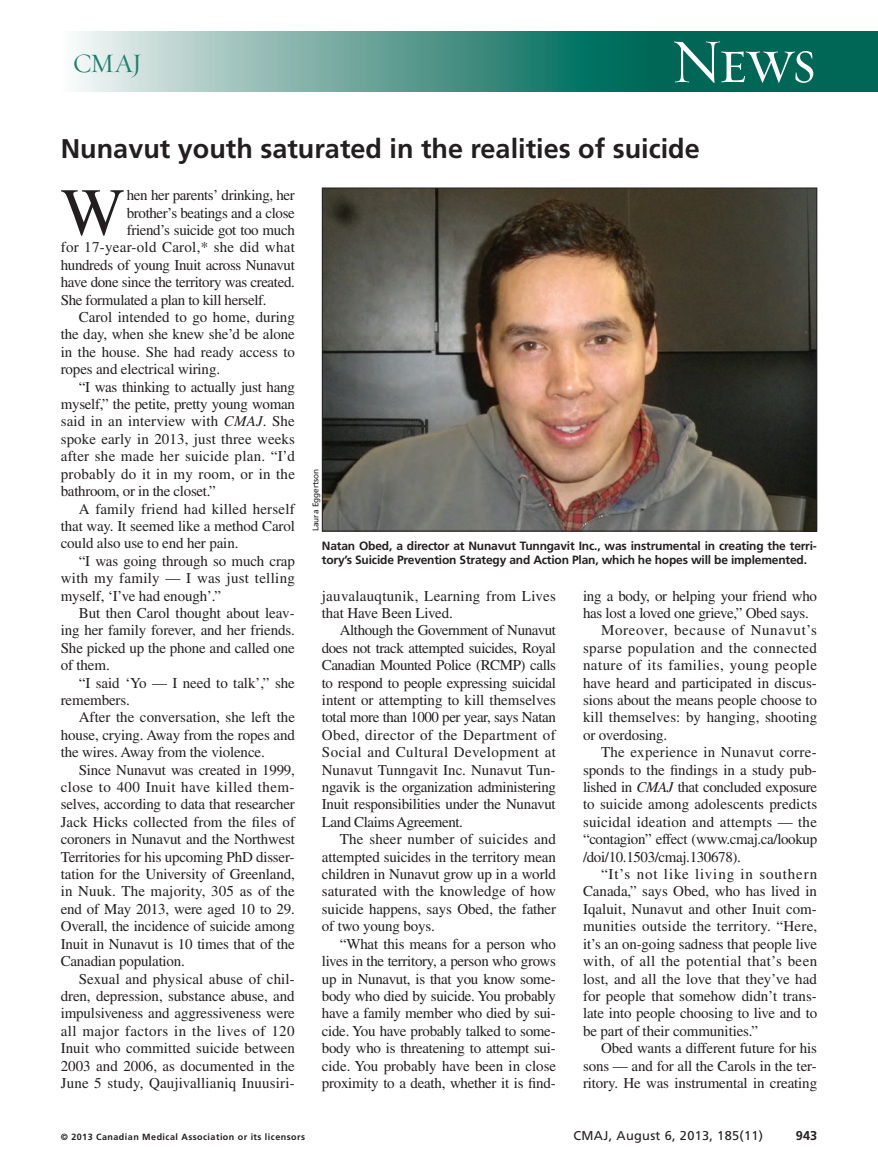
<style>
.page{position:relative;width:878px;height:1175px;background:#fff}
.page>*{position:absolute;margin:0;border:0;box-sizing:border-box;transform-origin:0 0}
.t1{font:67.5px "Times LT Std";color:#231f20}
.t2{font:63px "Requiem Display HTF Small Caps";color:#fff}
.t3{font:700 27px "Frutiger LT Std";color:#231f20}
.t4{font:27px "Requiem Display HTF Roman";color:#1d7e6f}
.t5{font:15px/17.4px "Times LT Std";letter-spacing:-.01em;color:#231f20;text-align:justify}
.t6{font:15px "Times LT Std";letter-spacing:.015em;color:#231f20}
.t7{font:15px/17.4px "Times LT Std";letter-spacing:.02em;color:#231f20}
.t8{font:15px "Times LT Std";letter-spacing:.01em;color:#231f20}
.t9{font:15px "Times LT Std";letter-spacing:.025em;color:#231f20}
.t10{font:15px "Times LT Std";letter-spacing:.03em;color:#231f20}
.t11{font:15px "Times LT Std";letter-spacing:.055em;color:#231f20}
.t12{font:15px "Times LT Std";letter-spacing:.04em;color:#231f20}
.t13{font:12.75px "Frutiger LT Std";letter-spacing:.025em;color:#231f20}
.t14{font:700 12.75px "Frutiger LT Std";color:#231f20}
.t15{font:700 12px/14.2px "Frutiger LT Std";letter-spacing:-.015em;color:#231f20}
.t16{font:700 9px "Frutiger LT Std";letter-spacing:.05em;color:#231f20}
.t17{font:8.25px "Frutiger LT Std";color:#231f20}
.s1{font-style:italic}
</style>
<div class="page">
<div style="left:618px;top:32px;width:260px;height:60px;background:#006756"></div>
<div style="left:61px;top:32px;width:586px;height:60px;background:linear-gradient(to right,#f5f3f2,#006150)"></div>
<img style="left:324px;top:190px;width:491px;height:339px">
<h3 class="t4" style="left:73px;top:47px;width:71px">CMAJ</h3>
<h2 class="t2" style="left:670px;top:23px;width:147px">News</h2>
<h3 class="t3" style="left:61px;top:138px;width:640px">Nunavut youth saturated in the realities of suicide</h3>
<h1 class="t1" style="left:61px;top:189px;width:65px">W</h1>
<p class="t5" style="left:127px;top:188px;width:170px">hen her parents’ drinking, her</p>
<p class="t5" style="left:127px;top:205px;width:169px">brother’s beatings and a close</p>
<p class="t5" style="left:127px;top:223px;width:169px">friend’s suicide got too much</p>
<p class="t6" style="left:61px;top:242px;width:235px">for 17-year-old Carol,* she did what</p>
<p class="t5" style="left:61px;top:258px;width:236px">hundreds of young Inuit across Nunavut</p>
<p class="t5" style="left:61px;top:275px;width:235px">have done since the territory was created.</p>
<p class="t5" style="left:61px;top:292px;width:207px">She formulated a plan to kill herself.</p>
<p class="t5" style="left:79px;top:310px;width:218px">Carol intended to go home, during</p>
<p class="t5" style="left:61px;top:327px;width:235px">the day, when she knew she’d be alone</p>
<p class="t5" style="left:61px;top:345px;width:236px">in the house. She had ready access to</p>
<p class="t5" style="left:61px;top:362px;width:161px">ropes and electrical wiring.</p>
<p class="t5" style="left:79px;top:379px;width:217px">“I was thinking to actually just hang</p>
<p class="t5" style="left:61px;top:397px;width:236px">myself,” the petite, pretty young woman</p>
<p class="t8" style="left:61px;top:416px;width:236px">said in an interview with <span class="s1">CMAJ</span>. She</p>
<p class="t5" style="left:61px;top:432px;width:236px">spoke early in 2013, just three weeks</p>
<p class="t6" style="left:61px;top:451px;width:236px">after she made her suicide plan. “I’d</p>
<p class="t6" style="left:61px;top:468px;width:236px">probably do it in my room, or in the</p>
<p class="t5" style="left:61px;top:484px;width:156px">bathroom, or in the closet.”</p>
<p class="t6" style="left:79px;top:503px;width:217px">A family friend had killed herself</p>
<p class="t5" style="left:61px;top:519px;width:235px">that way. It seemed like a method Carol</p>
<p class="t5" style="left:61px;top:536px;width:179px">could also use to end her pain.</p>
<p class="t5" style="left:79px;top:553px;width:218px">“I was going through so much crap</p>
<p class="t7" style="left:61px;top:571px;width:236px">with my family — I was just telling</p>
<p class="t5" style="left:61px;top:588px;width:162px">myself, ‘I’ve had enough’.”</p>
<p class="t5" style="left:79px;top:606px;width:217px">But then Carol thought about leav-</p>
<p class="t5" style="left:61px;top:623px;width:235px">ing her family forever, and her friends.</p>
<p class="t5" style="left:61px;top:640px;width:235px">She picked up the phone and called one</p>
<p class="t5" style="left:61px;top:658px;width:50px">of them.</p>
<p class="t5" style="left:79px;top:675px;width:217px">“I said ‘Yo — I need to talk’,” she</p>
<p class="t5" style="left:61px;top:693px;width:71px">remembers.</p>
<p class="t5" style="left:79px;top:710px;width:218px">After the conversation, she left the</p>
<p class="t5" style="left:61px;top:727px;width:235px">house, crying. Away from the ropes and</p>
<p class="t5" style="left:61px;top:745px;width:205px">the wires. Away from the violence.</p>
<p class="t5" style="left:79px;top:762px;width:218px">Since Nunavut was created in 1999,</p>
<p class="t9" style="left:61px;top:781px;width:235px">close to 400 Inuit have killed them-</p>
<p class="t5" style="left:61px;top:797px;width:235px">selves, according to data that researcher</p>
<p class="t5" style="left:61px;top:814px;width:236px">Jack Hicks collected from the files of</p>
<p class="t5" style="left:61px;top:832px;width:236px">coroners in Nunavut and the Northwest</p>
<p class="t5" style="left:61px;top:849px;width:235px">Territories for his upcoming PhD disser-</p>
<p class="t5" style="left:61px;top:867px;width:235px">tation for the University of Greenland,</p>
<p class="t8" style="left:61px;top:886px;width:236px">in Nuuk. The majority, 305 as of the</p>
<p class="t5" style="left:61px;top:901px;width:235px">end of May 2013, were aged 10 to 29.</p>
<p class="t5" style="left:61px;top:919px;width:236px">Overall, the incidence of suicide among</p>
<p class="t5" style="left:61px;top:936px;width:235px">Inuit in Nunavut is 10 times that of the</p>
<p class="t5" style="left:61px;top:954px;width:126px">Canadian population.</p>
<p class="t5" style="left:79px;top:971px;width:217px">Sexual and physical abuse of chil-</p>
<p class="t5" style="left:61px;top:988px;width:235px">dren, depression, substance abuse, and</p>
<p class="t5" style="left:61px;top:1006px;width:236px">impulsiveness and aggressiveness were</p>
<p class="t10" style="left:61px;top:1025px;width:235px">all major factors in the lives of 120</p>
<p class="t5" style="left:61px;top:1041px;width:236px">Inuit who committed suicide between</p>
<p class="t5" style="left:61px;top:1058px;width:236px">2003 and 2006, as documented in the</p>
<p class="t8" style="left:61px;top:1077px;width:235px">June 5 study, Qaujivallianiq Inuusiri-</p>
<p class="t17" style="left:312px;top:531px;width:64px;rotate:-90deg">Laura Eggertson</p>
<p class="t15" style="left:322px;top:539px;width:496px">Natan Obed, a director at Nunavut Tunngavit Inc., was instrumental in creating the terri&shy;tory’s Suicide Prevention Strategy and Action Plan, which he hopes will be implemented.</p>
<p class="t7" style="left:322px;top:588px;width:235px">jauvalauqtunik, Learning from Lives that Have Been Lived.</p>
<p class="t5" style="left:322px;top:623px;width:236px;text-indent:18px">Although the Government of Nunavut does not track attempted suicides, Royal Canadian Mounted Police (RCMP) calls to respond to people expressing suicidal intent or attempting to kill themselves total more than 1000 per year, says Natan Obed, director of the Department of Social and Cultural Development at Nunavut Tunngavit Inc. Nunavut Tun&shy;ngavik is the organization administering Inuit responsibilities under the Nunavut Land Claims Agreement.</p>
<p class="t5" style="left:322px;top:832px;width:236px;text-indent:18px">The sheer number of suicides and attempted suicides in the territory mean children in Nunavut grow up in a world saturated with the knowledge of how suicide happens, says Obed, the father of two young boys.</p>
<p class="t5" style="left:322px;top:936px;width:236px;text-indent:18px">“What this means for a person who lives in the territory, a person who grows up in Nunavut, is that you know some&shy;body who died by suicide. You probably have a family member who died by sui&shy;cide. You have probably talked to some&shy;body who is threatening to attempt sui&shy;cide. You probably have been in close proximity to a death, whether it is find-</p>
<p class="t5" style="left:583px;top:588px;width:235px">ing a body, or helping your friend who</p>
<p class="t5" style="left:583px;top:606px;width:227px">has lost a loved one grieve,” Obed says.</p>
<p class="t12" style="left:601px;top:625px;width:217px">Moreover, because of Nunavut’s</p>
<p class="t7" style="left:583px;top:640px;width:235px">sparse population and the connected</p>
<p class="t10" style="left:583px;top:660px;width:235px">nature of its families, young people</p>
<p class="t5" style="left:583px;top:675px;width:235px">have heard and participated in discus-</p>
<p class="t5" style="left:583px;top:693px;width:235px">sions about the means people choose to</p>
<p class="t5" style="left:583px;top:710px;width:236px">kill themselves: by hanging, shooting</p>
<p class="t5" style="left:583px;top:727px;width:86px">or overdosing.</p>
<p class="t7" style="left:601px;top:745px;width:217px">The experience in Nunavut corre-</p>
<p class="t5" style="left:583px;top:762px;width:235px">sponds to the findings in a study pub-</p>
<p class="t5" style="left:583px;top:780px;width:236px">lished in <span class="s1">CMAJ</span> that concluded exposure</p>
<p class="t5" style="left:583px;top:797px;width:236px">to suicide among adolescents predicts</p>
<p class="t6" style="left:583px;top:816px;width:235px">suicidal ideation and attempts — the</p>
<p class="t5" style="left:583px;top:832px;width:236px">“contagion” effect (www.cmaj.ca /lookup</p>
<p class="t5" style="left:583px;top:849px;width:159px">/doi/10.1503/cmaj.130678).</p>
<p class="t11" style="left:601px;top:868px;width:217px">“It’s not like living in southern</p>
<p class="t5" style="left:583px;top:884px;width:235px">Canada,” says Obed, who has lived in</p>
<p class="t5" style="left:583px;top:901px;width:235px">Iqaluit, Nunavut and other Inuit com-</p>
<p class="t6" style="left:583px;top:921px;width:236px">munities outside the territory. “Here,</p>
<p class="t5" style="left:583px;top:936px;width:236px">it’s an on-going sadness that people live</p>
<p class="t9" style="left:583px;top:955px;width:236px">with, of all the potential that’s been</p>
<p class="t5" style="left:583px;top:971px;width:235px">lost, and all the love that they’ve had</p>
<p class="t5" style="left:583px;top:988px;width:235px">for people that somehow didn’t trans-</p>
<p class="t5" style="left:583px;top:1006px;width:236px">late into people choosing to live and to</p>
<p class="t5" style="left:583px;top:1023px;width:176px">be part of their communities.”</p>
<p class="t5" style="left:601px;top:1041px;width:217px">Obed wants a different future for his</p>
<p class="t5" style="left:583px;top:1058px;width:235px">sons — and for all the Carols in the ter-</p>
<p class="t5" style="left:583px;top:1075px;width:235px">ritory. He was instrumental in creating</p>
<p class="t16" style="left:61px;top:1132px;width:246px">© 2013 Canadian Medical Association or its licensors</p>
<p class="t13" style="left:573px;top:1130px;width:191px">CMAJ, August 6, 2013, 185(11)</p>
<p class="t14" style="left:795px;top:1130px;width:23px">943</p>
</div>
